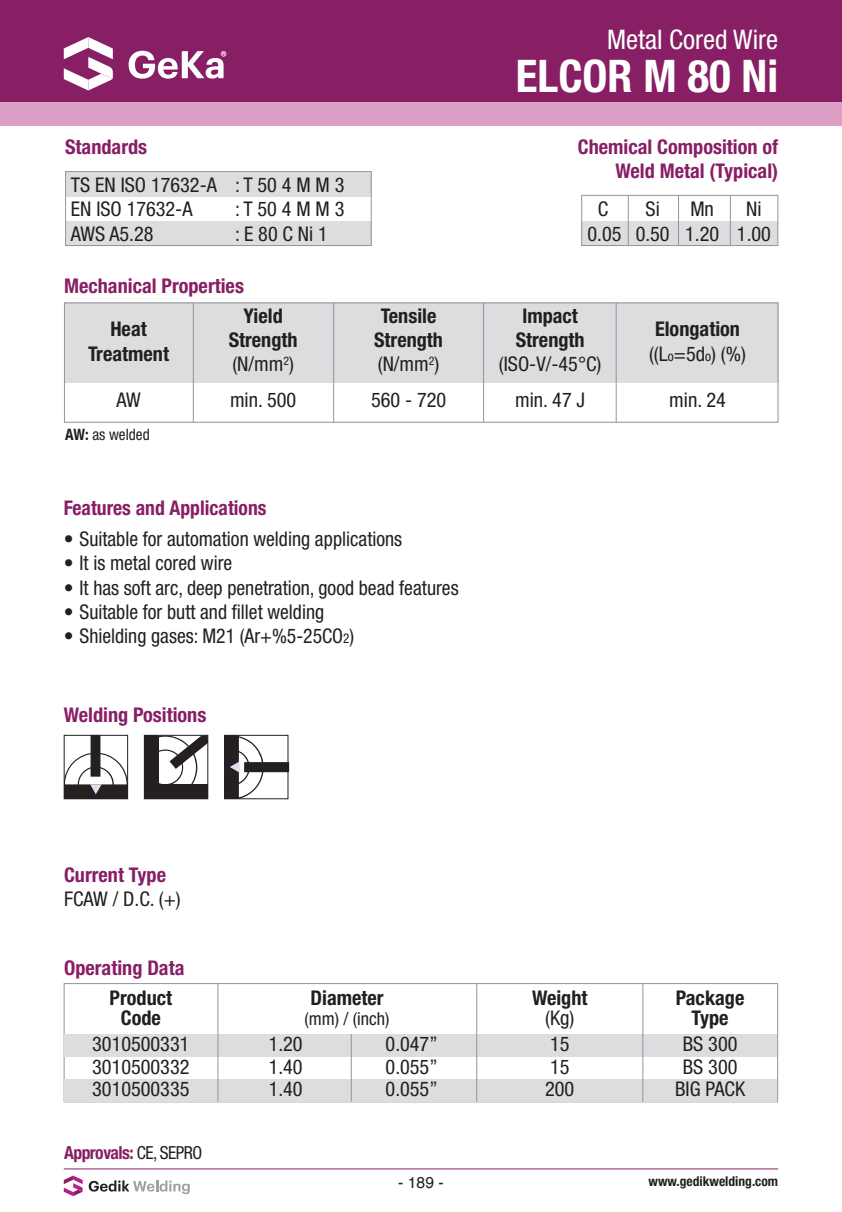
<style>
.page{position:relative;width:842px;height:1212px;background:#fff}
.page>*{position:absolute;margin:0;border:0;box-sizing:border-box;transform-origin:0 0}
.t1{font:700 condensed 45px "Helvetica Neue LT Std";color:#fff}
.t2{font:condensed 27px "Helvetica Neue LT Std";color:#fff}
.t3{font:condensed 20.25px/22.5px "Helvetica Neue LT Std";color:#231f20}
.t4{font:700 condensed 20.25px/24.3px "Helvetica Neue LT Std";color:#881f65;text-align:right}
.t5{font:700 condensed 20.25px/24.3px "Helvetica Neue LT Std";color:#231f20;text-align:center}
.t6{font:700 condensed 18px "Helvetica Neue LT Std";letter-spacing:-.03em;color:#881f65}
.t7{font:condensed 18px "Helvetica Neue LT Std";color:#231f20}
.t8{font:condensed 15.75px "Helvetica Neue LT Std";color:#231f20}
.t9{font:15.75px "Helvetica";color:#231f20}
.t10{font:700 condensed 13.5px "Helvetica Neue LT Std";color:#231f20}
.s1{font-weight:400}
.s2{font-weight:700}
.s3{font-size:13.5px}
.s4{font-weight:400;font-size:13.5px}
.s5{font-weight:400;color:#231f20}
</style>
<div class="page">
<hr style="left:64px;top:1168px;width:714px;height:1px;background:#881f65">
<svg style="left:89px;top:1180px;width:101px;height:14px"></svg>
<svg style="left:64px;top:1175px;width:19px;height:21px"></svg>
<div style="left:0;top:0;width:842px;height:102px;background:#881f65"></div>
<div style="left:0;top:102px;width:842px;height:23px;background:#dc9fc6"></div>
<svg style="left:64px;top:37px;width:49px;height:53px"></svg>
<svg style="left:129px;top:51px;width:97px;height:28px"></svg>
<div style="left:66px;top:172px;width:305px;height:25px;background:#dcdddf"></div>
<div style="left:66px;top:221px;width:305px;height:25px;background:#dcdddf"></div>
<div style="left:65px;top:171px;width:307px;height:75px;border:1px solid #939598"></div>
<div style="left:64px;top:303px;width:714px;height:80px;background:#dcdddf"></div>
<div style="left:64px;top:303px;width:714px;height:120px;border:1px solid #939598"></div>
<hr style="left:193px;top:303px;width:1px;height:120px;background:#939598">
<hr style="left:333px;top:303px;width:1px;height:120px;background:#939598">
<hr style="left:616px;top:303px;width:1px;height:120px;background:#939598">
<hr style="left:483px;top:303px;width:1px;height:120px;background:#939598">
<svg style="left:64px;top:735px;width:64px;height:64px"></svg>
<svg style="left:144px;top:735px;width:64px;height:64px"></svg>
<svg style="left:225px;top:735px;width:64px;height:64px"></svg>
<div style="left:64px;top:983px;width:714px;height:119px;border:1px solid #939598"></div>
<div style="left:64px;top:1034px;width:713px;height:23px;background:#dcdddf"></div>
<div style="left:64px;top:1079px;width:713px;height:22px;background:#dcdddf"></div>
<hr style="left:218px;top:983px;width:1px;height:118px;background:#939598">
<hr style="left:476px;top:983px;width:1px;height:118px;background:#939598">
<hr style="left:351px;top:1034px;width:1px;height:67px;background:#939598">
<hr style="left:642px;top:983px;width:1px;height:118px;background:#939598">
<div style="left:581px;top:221px;width:197px;height:25px;background:#dcdddf"></div>
<div style="left:581px;top:195px;width:197px;height:51px;border:1px solid #939598"></div>
<hr style="left:628px;top:195px;width:1px;height:51px;background:#939598">
<hr style="left:730px;top:195px;width:1px;height:51px;background:#939598">
<hr style="left:678px;top:195px;width:1px;height:51px;background:#939598">
<p class="t4" style="left:65px;top:135px;width:84px">Standards</p>
<p class="t3" style="left:71px;top:172px;width:275px;line-height:24.3px">TS EN ISO 17632-A : T 50 4 M M 3<br>EN ISO 17632-A</p>
<p class="t3" style="left:235px;top:198px;width:111px">: T 50 4 M M 3</p>
<p class="t3" style="left:71px;top:222px;width:84px">AWS A5.28</p>
<p class="t3" style="left:235px;top:222px;width:94px">: E 80 C Ni 1</p>
<p class="t4" style="left:64px;top:273px;width:181px">Mechanical Properties</p>
<p class="t5" style="left:88px;top:317px;width:82px">Heat<br>Treatment</p>
<p class="t3" style="left:116px;top:388px;width:26px">AW</p>
<p class="t5" style="left:229px;top:303px;width:70px">Yield<br>Strength <span class="s1">(N/mm</span><sup>2</sup><span class="s1">)</span></p>
<p class="t3" style="left:230px;top:388px;width:68px">min. 500</p>
<p class="t8" style="left:65px;top:425px;width:86px"><span class="s2">AW:</span> as welded</p>
<p class="t5" style="left:374px;top:303px;width:70px">Tensile<br>Strength <span class="s1">(N/mm</span><sup>2</sup><span class="s1">)</span></p>
<p class="t3" style="left:371px;top:388px;width:77px">560 - 720</p>
<p class="t4" style="left:64px;top:496px;width:204px">Features and Applications</p>
<p class="t3" style="left:64px;top:527px;width:340px">• Suitable for automation welding applications</p>
<p class="t3" style="left:64px;top:552px;width:170px">• It is metal cored wire</p>
<p class="t3" style="left:64px;top:576px;width:396px">• It has soft arc, deep penetration, good bead features</p>
<p class="t3" style="left:64px;top:600px;width:262px">• Suitable for butt and fillet welding</p>
<p class="t3" style="left:64px;top:625px;width:292px">• Shielding gases: M21 (Ar+%5-25CO<span class="s3">2</span>)</p>
<p class="t4" style="left:64px;top:702px;width:144px">Welding Positions</p>
<h2 class="t2" style="left:607px;top:24px;width:172px">Metal Cored Wire</h2>
<h1 class="t1" style="left:516px;top:49px;width:264px">ELCOR M 80 Ni</h1>
<p class="t4" style="left:578px;top:135px;width:202px">Chemical Composition of<br>Weld Metal (Typical)</p>
<p class="t3" style="left:598px;top:198px;width:12px">C</p>
<p class="t3" style="left:645px;top:198px;width:16px">Si</p>
<p class="t3" style="left:690px;top:198px;width:25px">Mn</p>
<p class="t3" style="left:587px;top:197px;width:185px;line-height:24.3px;text-indent:159px">Ni<br>0.05 0.50 1.20 1.00</p>
<p class="t5" style="left:516px;top:303px;width:70px">lmpact<br>Strength</p>
<p class="t3" style="left:499px;top:346px;width:104px;line-height:35.6px;text-align:center">(ISO-V/-45°C) min. 47 J</p>
<p class="t5" style="left:649px;top:317px;width:98px;text-align:left">Elongation <span class="s1">((L</span><span class="s4">o</span><span class="s1">=5d</span><span class="s4">o</span><span class="s1">) (%)</span></p>
<p class="t3" style="left:669px;top:388px;width:58px">min. 24</p>
<p class="t4" style="left:64px;top:862px;width:103px">Current Type</p>
<p class="t3" style="left:64px;top:887px;width:118px">FCAW / D.C. (+)</p>
<p class="t4" style="left:64px;top:955px;width:122px">Operating Data</p>
<p class="t5" style="left:110px;top:987px;width:64px;line-height:20.2px">Product<br>Code</p>
<p class="t5" style="left:311px;top:985px;width:75px">Diameter</p>
<p class="t7" style="left:305px;top:1008px;width:86px">(mm) / (inch)</p>
<p class="t5" style="left:532px;top:985px;width:57px">Weight</p>
<p class="t3" style="left:545px;top:1006px;width:31px">(Kg)</p>
<p class="t5" style="left:676px;top:987px;width:70px;line-height:20.2px">Package<br>Type</p>
<p class="t3" style="left:386px;top:1033px;width:53px;text-align:justify">0.047” 0.055” 0.055”</p>
<p class="t3" style="left:675px;top:1033px;width:72px;text-align:center">BS 300<br>BS 300<br>BIG PACK</p>
<p class="t3" style="left:92px;top:1033px;width:99px;text-align:justify">3010500331<br>3010500332<br>3010500335</p>
<p class="t3" style="left:269px;top:1033px;width:36px;text-align:justify">1.20<br>1.40<br>1.40</p>
<p class="t3" style="left:545px;top:1033px;width:31px">15<br>15<br>200</p>
<p class="t6" style="left:64px;top:1141px;width:140px">Approvals: <span class="s5">CE, SEPRO</span></p>
<p class="t9" style="left:398px;top:1170px;width:47px">- 189 -</p>
<p class="t10" style="left:648px;top:1173px;width:131px">www.gedikwelding.com</p>
</div>
